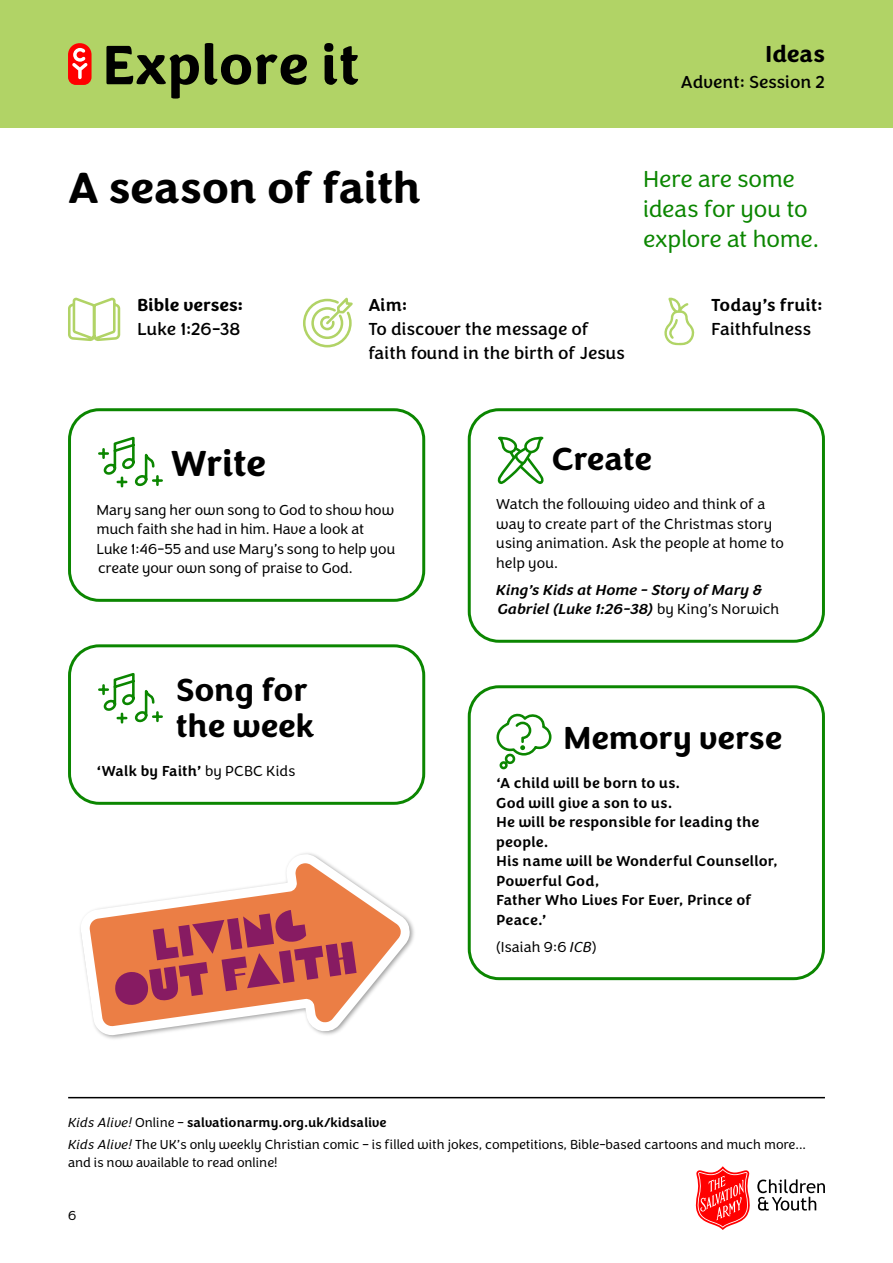
<style>
.page{position:relative;width:893px;height:1263px;background:#fff}
.page>*{position:absolute;margin:0;border:0;box-sizing:border-box;transform-origin:0 0}
.t1{font:700 45px "Congenial";letter-spacing:-.005em;color:#000}
.H2{font:700 37.5px "Congenial";letter-spacing:-.015em;color:#000}
.H2_-_Ideas{font:700 33px/36px "Congenial";letter-spacing:-.005em;color:#000}
.H2-2{font:700 33px "Congenial";letter-spacing:-.015em;color:#000}
.Intro{font:300 24px/30px "Congenial";letter-spacing:-.015em;color:#0b8600}
.t2{font:700 24px "Congenial";color:#000}
.Body_-_Standard{font:18px/24px "Congenial";color:#000}
.Section{font:500 18px "Congenial";letter-spacing:-.005em;color:#000}
.Section-2{font:700 18px "Congenial";letter-spacing:.005em;color:#000}
.Body_-_Ideas{font:300 15px/19.5px "Congenial";letter-spacing:-.005em;color:#000}
.Body_-_Ideas-2{font:500 15px/19.5px "Congenial";letter-spacing:.005em;color:#000}
.Body_-_Ideas-3{font:italic 500 15px/19.5px "Congenial";letter-spacing:-.005em;color:#000}
.Foot_note{font:300 13.5px/18px "Congenial";color:#000}
.Foot_note-2{font:500 13.5px "Congenial";color:#000}
.s1{font-weight:300}
.s2{font-weight:300;font-style:normal}
.s3{font-style:italic}
.s4{font-weight:300;font-style:italic}
</style>
<div class="page">
<div style="left:0;top:0;width:893px;height:128px;background:#b1d366"></div>
<svg style="left:68px;top:43px;width:24px;height:42px"></svg>
<svg style="left:106px;top:46px;width:93px;height:53px"></svg>
<svg style="left:205px;top:43px;width:102px;height:42px"></svg>
<svg style="left:324px;top:43px;width:34px;height:42px"></svg>
<svg style="left:696px;top:1166px;width:54px;height:64px"></svg>
<svg style="left:757px;top:1179px;width:68px;height:31px"></svg>
<hr style="left:68px;top:1097px;width:757px;height:1px;background:#000">
<svg style="left:303px;top:297px;width:50px;height:51px"></svg>
<svg style="left:68px;top:298px;width:53px;height:43px"></svg>
<svg style="left:98px;top:436px;width:65px;height:52px"></svg>
<div style="left:68px;top:408px;width:357px;height:194px;border:3px solid #0b8600;border-radius:30px"></div>
<svg style="left:497px;top:436px;width:47px;height:48px"></svg>
<div style="left:468px;top:408px;width:357px;height:235px;border:3px solid #0b8600;border-radius:30px"></div>
<svg style="left:98px;top:673px;width:65px;height:51px"></svg>
<div style="left:68px;top:644px;width:357px;height:161px;border:3px solid #0b8600;border-radius:30px"></div>
<svg style="left:496px;top:713px;width:56px;height:57px"></svg>
<div style="left:468px;top:685px;width:357px;height:295px;border:3px solid #0b8600;border-radius:30px"></div>
<svg style="left:80px;top:853px;width:334px;height:186px"></svg>
<svg style="left:114px;top:910px;width:243px;height:96px;background:#c95f52"></svg>
<svg style="left:664px;top:297px;width:31px;height:48px"></svg>
<h3 class="t2" style="left:765px;top:39px;width:61px">Ideas</h3>
<p class="Body_-_Standard" style="left:681px;top:70px;width:146px">Advent: Session 2</p>
<h1 class="t1" style="left:68px;top:159px;width:354px">A season of faith</h1>
<p class="Section-2" style="left:137px;top:293px;width:108px">Bible verses:</p>
<p class="Body_-_Standard" style="left:137px;top:317px;width:105px">Luke 1:26-38</p>
<p class="Section" style="left:368px;top:294px;width:41px">Aim:</p>
<p class="Body_-_Standard" style="left:368px;top:317px;width:258px">To discover the message of faith found in the birth of Jesus</p>
<p class="Intro" style="left:643px;top:165px;width:177px">Here are some ideas for you to explore at home.</p>
<p class="Section" style="left:711px;top:294px;width:113px">Today’s fruit:</p>
<p class="Body_-_Standard" style="left:711px;top:317px;width:101px">Faithfulness</p>
<h3 class="H2" style="left:171px;top:440px;width:96px">Write</h3>
<p class="Body_-_Ideas" style="left:97px;top:500px;width:300px">Mary sang her own song to God to show how much faith she had in him. Have a look at Luke 1:46-55 and use Mary’s song to help you create your own song of praise to God.</p>
<h2 class="H2_-_Ideas" style="left:176px;top:673px;width:140px">Song for the week</h2>
<p class="Body_-_Ideas-2" style="left:97px;top:762px;width:200px">‘Walk by Faith’ <span class="s1">by PCBC Kids</span></p>
<h3 class="H2-2" style="left:552px;top:438px;width:101px">Create</h3>
<p class="Body_-_Ideas" style="left:496px;top:495px;width:289px">Watch the following video and think of a way to create part of the Christmas story using animation. Ask the people at home to help you.</p>
<p class="Body_-_Ideas-3" style="left:496px;top:580px;width:285px">King’s Kids at Home – Story of Mary &amp;<br>Gabriel (Luke 1:26-38) <span class="s2">by King’s Norwich</span></p>
<h2 class="H2_-_Ideas" style="left:563px;top:721px;width:221px">Memory verse</h2>
<p class="Body_-_Ideas-2" style="left:496px;top:774px;width:186px">‘A child will be born to us.</p>
<p class="Body_-_Ideas-2" style="left:496px;top:793px;width:178px">God will give a son to us.</p>
<p class="Body_-_Ideas-2" style="left:496px;top:813px;width:265px">He will be responsible for leading the people.</p>
<p class="Body_-_Ideas-2" style="left:496px;top:852px;width:283px">His name will be Wonderful Counsellor,<br>Powerful God,</p>
<p class="Body_-_Ideas-2" style="left:496px;top:891px;width:257px">Father Who Lives For Ever, Prince of<br>Peace.’</p>
<p class="Body_-_Ideas" style="left:496px;top:937px;width:102px">(Isaiah 9:6 <span class="s3">ICB</span>)</p>
<p class="Foot_note-2" style="left:68px;top:1114px;width:320px"><span class="s4">Kids Alive!</span> <span class="s1">Online –</span> salvationarmy.org.uk/kidsalive</p>
<p class="Foot_note" style="left:68px;top:1135px;width:740px"><span class="s3">Kids Alive!</span> The UK’s only weekly Christian comic – is filled with jokes, competitions, Bible-based cartoons and much more... and is now available to read online!</p>
<p class="Foot_note" style="left:68px;top:1207px;width:10px">6</p>
</div>
